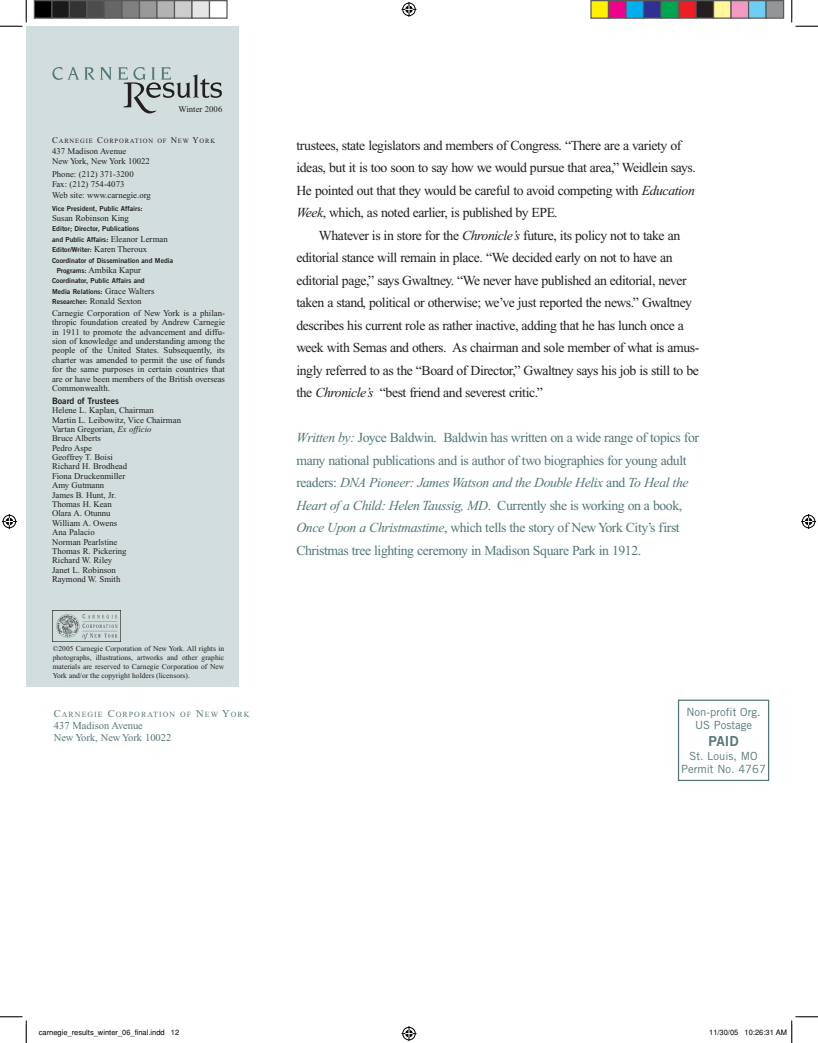
<style>
.page{position:relative;width:818px;height:1043px;background:#fff}
.page>*{position:absolute;margin:0;border:0;box-sizing:border-box;transform-origin:0 0}
.t1{font:13.75px/22.5px "Times New Roman";letter-spacing:-.03em;color:#231f20}
.t2{font:13.75px/22.5px "Times New Roman";letter-spacing:-.03em;color:#527676}
.t3{font:13.75px "Trade Gothic Bold Two";color:#547777}
.t4{font:11.25px/13.5px "Trade Gothic";color:#547777;text-align:center}
.t5{font:10.5px/12px "Times New Roman";color:#547777}
.t6{font:8.75px/9.4px "Times New Roman";color:#231f20}
.t7{font:8.75px "Trade Gothic Bold Two";color:#231f20}
.t8{font:7.88px "Times New Roman";letter-spacing:.135em;color:#547777}
.t9{font:7.5px/8.8px "Times New Roman";color:#231f20;text-align:justify}
.t10{font:7.5px "Helvetica";color:#000}
.t11{font:6.88px/10.4px "Trade Gothic Bold Two";color:#231f20}
.t12{font:6.5px "Times New Roman";letter-spacing:.135em;color:#231f20}
.s1{font-size:8.75px}
.s2{font-family:"Times New Roman";font-size:8.75px}
.s3{font-family:"Trade Gothic Bold Two";font-size:6.88px}
.s4{font-style:italic}
.s5{font-size:10.5px}
</style>
<div class="page">
<div style="left:678px;top:699px;width:91px;height:82px;border:1px solid #547777"></div>
<div style="left:26px;top:26px;width:212px;height:660px;background:#d2ddde"></div>
<img style="left:53px;top:610px;width:68px;height:31px">
<svg style="left:52px;top:67px;width:60px;height:13px"></svg>
<svg style="left:118px;top:67px;width:104px;height:46px"></svg>
<svg style="left:0;top:0;width:27px;height:27px"></svg>
<svg style="left:0;top:1016px;width:27px;height:26px"></svg>
<svg style="left:791px;top:0;width:27px;height:27px"></svg>
<svg style="left:401px;top:2px;width:15px;height:15px"></svg>
<svg style="left:401px;top:1026px;width:15px;height:15px"></svg>
<svg style="left:2px;top:514px;width:15px;height:15px"></svg>
<svg style="left:801px;top:514px;width:15px;height:15px"></svg>
<div style="left:34px;top:1px;width:18px;height:17px;background:#000"></div>
<div style="left:34px;top:0;width:18px;height:19px;border:1px solid #595959"></div>
<div style="left:52px;top:1px;width:17px;height:17px;background:#1a1a1a"></div>
<div style="left:51px;top:0;width:19px;height:19px;border:1px solid #595959"></div>
<div style="left:69px;top:1px;width:18px;height:17px;background:#333"></div>
<div style="left:69px;top:0;width:19px;height:19px;border:1px solid #595959"></div>
<div style="left:87px;top:1px;width:17px;height:17px;background:#4d4d4d"></div>
<div style="left:86px;top:0;width:19px;height:19px;border:1px solid #595959"></div>
<div style="left:104px;top:1px;width:18px;height:17px;background:#666"></div>
<div style="left:104px;top:0;width:18px;height:19px;border:1px solid #595959"></div>
<div style="left:122px;top:1px;width:17px;height:17px;background:#808080"></div>
<div style="left:121px;top:0;width:19px;height:19px;border:1px solid #595959"></div>
<div style="left:139px;top:1px;width:18px;height:17px;background:#999"></div>
<div style="left:139px;top:0;width:19px;height:19px;border:1px solid #595959"></div>
<div style="left:157px;top:1px;width:17px;height:17px;background:#b3b3b3"></div>
<div style="left:156px;top:0;width:19px;height:19px;border:1px solid #595959"></div>
<div style="left:174px;top:1px;width:18px;height:17px;background:#ccc"></div>
<div style="left:174px;top:0;width:18px;height:19px;border:1px solid #595959"></div>
<div style="left:192px;top:1px;width:17px;height:17px;background:#e5e5e5"></div>
<div style="left:191px;top:0;width:19px;height:19px;border:1px solid #595959"></div>
<div style="left:209px;top:0;width:19px;height:19px;border:1px solid #595959"></div>
<div style="left:591px;top:1px;width:17px;height:17px;background:#fff101"></div>
<div style="left:590px;top:0;width:19px;height:19px;border:1px solid #595959"></div>
<div style="left:608px;top:1px;width:18px;height:17px;background:#ed028c"></div>
<div style="left:608px;top:0;width:18px;height:19px;border:1px solid #595959"></div>
<div style="left:626px;top:1px;width:17px;height:17px;background:#00aeef"></div>
<div style="left:625px;top:0;width:19px;height:19px;border:1px solid #595959"></div>
<div style="left:643px;top:1px;width:18px;height:17px;background:#2e3092"></div>
<div style="left:642px;top:0;width:19px;height:19px;border:1px solid #595959"></div>
<div style="left:661px;top:1px;width:17px;height:17px;background:#00a54f"></div>
<div style="left:660px;top:0;width:19px;height:19px;border:1px solid #595959"></div>
<div style="left:678px;top:1px;width:18px;height:17px;background:#ee1d23"></div>
<div style="left:678px;top:0;width:18px;height:19px;border:1px solid #595959"></div>
<div style="left:696px;top:1px;width:17px;height:17px;background:#231f20"></div>
<div style="left:695px;top:0;width:19px;height:19px;border:1px solid #595959"></div>
<div style="left:713px;top:1px;width:18px;height:17px;background:#fff79a"></div>
<div style="left:712px;top:0;width:19px;height:19px;border:1px solid #595959"></div>
<div style="left:731px;top:1px;width:17px;height:17px;background:#f499c2"></div>
<div style="left:730px;top:0;width:19px;height:19px;border:1px solid #595959"></div>
<div style="left:748px;top:1px;width:18px;height:17px;background:#6bcff6"></div>
<div style="left:748px;top:0;width:18px;height:19px;border:1px solid #595959"></div>
<div style="left:766px;top:1px;width:17px;height:17px;background:#939598"></div>
<div style="left:765px;top:0;width:19px;height:19px;border:1px solid #595959"></div>
<svg style="left:791px;top:1016px;width:27px;height:26px"></svg>
<p class="t6" style="left:178px;top:104px;width:45px">Winter 2006</p>
<p class="t12" style="left:52px;top:138px;width:165px"><span class="s1">C</span>ARNEGIE <span class="s1">C</span>ORPORATION OF <span class="s1">N</span>EW <span class="s1">Y</span>ORK</p>
<p class="t6" style="left:52px;top:146px;width:99px;line-height:10.4px">437 Madison Avenue<br>New York, New York 10022</p>
<p class="t6" style="left:52px;top:169px;width:100px;line-height:10.4px">Phone: (212) 371-3200<br>Fax: (212) 754-4073<br>Web site: www.carnegie.org</p>
<p class="t11" style="left:52px;top:203px;width:92px">Vice President, Public Affairs:</p>
<p class="t6" style="left:52px;top:213px;width:78px">Susan Robinson King</p>
<p class="t11" style="left:52px;top:224px;width:123px">Editor; Director, Publications<br>and Public Affairs: <span class="s2">Eleanor Lerman </span>Editor/Writer: <span class="s2">Karen Theroux </span>Coordinator of Dissemination and Media</p>
<p class="t6" style="left:57px;top:265px;width:86px"><span class="s3">Programs:</span> Ambika Kapur</p>
<p class="t11" style="left:52px;top:275px;width:104px">Coordinator, Public Affairs and<br>Media Relations: <span class="s2">Grace Walters</span></p>
<p class="t6" style="left:52px;top:295px;width:174px;line-height:11.9px"><span class="s3">Researcher:</span> Ronald Sexton<br>Carnegie Corporation of New York is a philan-</p>
<p class="t6" style="left:52px;top:318px;width:174px;text-align:justify">thropic foundation created by Andrew Carnegie in 1911 to promote the advancement and diffu&shy;sion of knowledge and understanding among the people of the United States. Subsequently, its charter was amended to permit the use of funds for the same purposes in certain countries that are or have been members of the British overseas Commonwealth.</p>
<p class="t7" style="left:52px;top:395px;width:68px">Board of Trustees</p>
<p class="t6" style="left:52px;top:405px;width:130px">Helene L. Kaplan, Chairman<br>Martin L. Leibowitz, Vice Chairman<br>Vartan Gregorian, <span class="s4">Ex officio<br></span>Bruce Alberts<br>Pedro Aspe<br>Geoffrey T. Boisi<br>Richard H. Brodhead<br>Fiona Druckenmiller<br>Amy Gutmann<br>James B. Hunt, Jr.<br>Thomas H. Kean<br>Olara A. Otunnu<br>William A. Owens<br>Ana Palacio<br>Norman Pearlstine<br>Thomas R. Pickering<br>Richard W. Riley<br>Janet L. Robinson<br>Raymond W. Smith</p>
<p class="t9" style="left:53px;top:644px;width:173px">©2005 Carnegie Corporation of New York. All rights in photographs, illustrations, artworks and other graphic materials are reserved to Carnegie Corporation of New York and/or the copyright holders (licensors).</p>
<p class="t8" style="left:54px;top:709px;width:197px"><span class="s5">C</span>ARNEGIE <span class="s5">C</span>ORPORATION OF <span class="s5">N</span>EW <span class="s5">Y</span>ORK</p>
<p class="t5" style="left:54px;top:719px;width:119px">437 Madison Avenue<br>New York, New York 10022</p>
<p class="t1" style="left:296px;top:134px;width:401px">trustees, state legislators and members of Congress. “There are a variety of ideas, but it is too soon to say how we would pursue that area,” Weidlein says.<br>He pointed out that they would be careful to avoid competing with <span class="s4">Education Week</span>, which, as noted earlier, is published by EPE<span class="s4">.</span></p>
<p class="t1" style="left:296px;top:224px;width:404px;text-indent:22px">Whatever is in store for the <span class="s4">Chronicle’s</span> future, its policy not to take an editorial stance will remain in place. “We decided early on not to have an editorial page,” says Gwaltney. “We never have published an editorial, never taken a stand, political or otherwise; we’ve just reported the news.” Gwaltney describes his current role as rather inactive, adding that he has lunch once a week with Semas and others. As chairman and sole member of what is amus&shy;ingly referred to as the “Board of Director,” Gwaltney says his job is still to be the <span class="s4">Chronicle’s</span> “best friend and severest critic.”</p>
<p class="t2" style="left:296px;top:426px;width:404px"><span class="s4">Written by:</span> Joyce Baldwin. Baldwin has written on a wide range of topics for many national publications and is author of two biographies for young adult readers: <span class="s4">DNA Pioneer: James Watson and the Double Helix</span> and <span class="s4">To Heal the Heart of a Child: Helen Taussig, MD</span>. Currently she is working on a book, <span class="s4">Once Upon a Christmastime</span>, which tells the story of New York City’s first Christmas tree lighting ceremony in Madison Square Park in 1912.</p>
<p class="t4" style="left:686px;top:705px;width:76px">Non-profit Org.<br>US Postage</p>
<h1 class="t3" style="left:708px;top:732px;width:32px">PAID</h1>
<p class="t4" style="left:681px;top:748px;width:86px">St. Louis, MO<br>Permit No. 4767</p>
<p class="t10" style="left:39px;top:1028px;width:142px">carnegie_results_winter_06_final.indd 12</p>
<p class="t10" style="left:709px;top:1028px;width:79px">11/30/05 10:26:31 AM</p>
</div>
